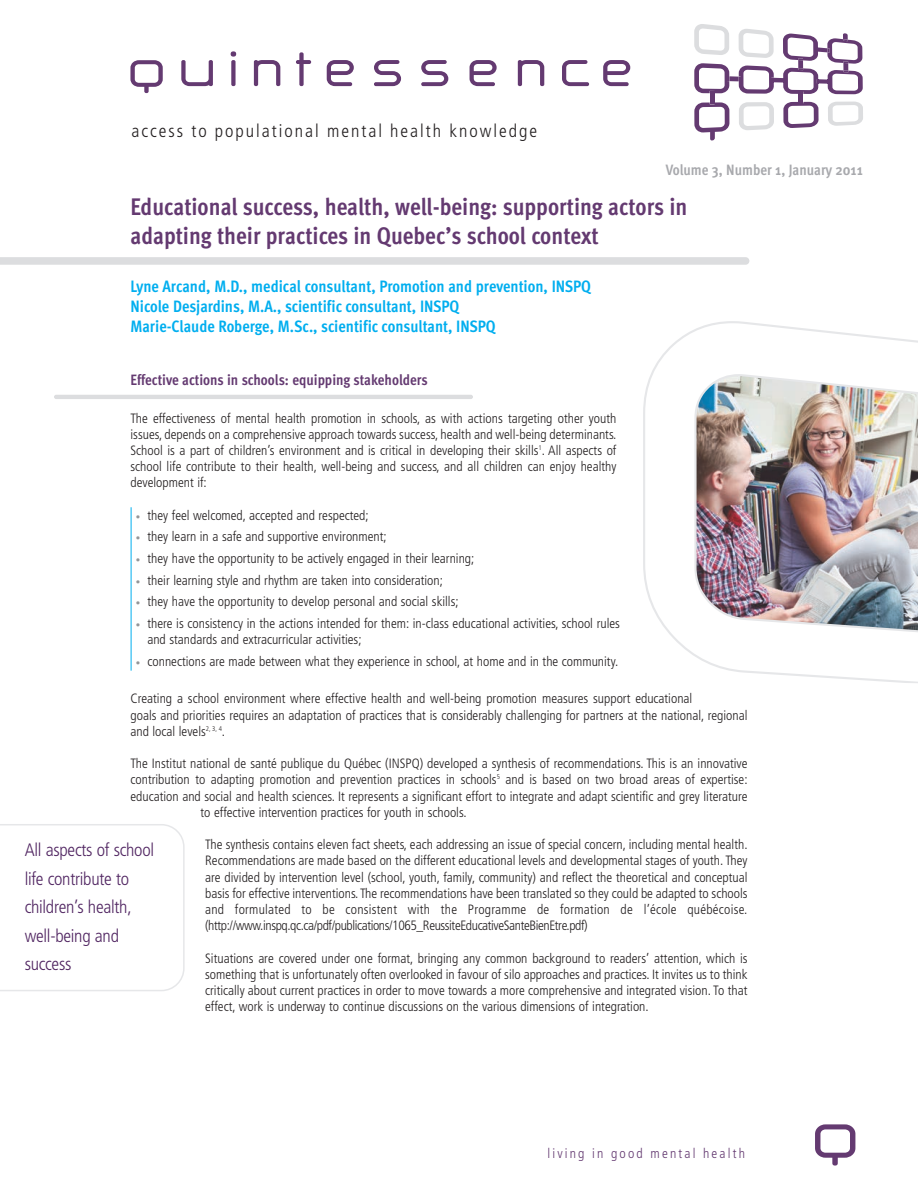
<style>
.page{position:relative;width:918px;height:1188px;background:#fff}
.page>*{position:absolute;margin:0;border:0;box-sizing:border-box;transform-origin:0 0}
.t1{font:700 24px/28.8px "Meta Cond";color:#643a71}
.t2{font:300 condensed 18px/28.5px "Frutiger";letter-spacing:-.015em;color:#512662}
.t3{font:300 condensed 18px "Frutiger";letter-spacing:.11em;color:#231f20}
.t4{font:700 16.5px/19.8px "Meta Cond";color:#00aeef}
.t5{font:700 15px "Meta Cond";color:#643a71}
.t6{font:700 15px "Meta Cond";color:#a8a9ad}
.t7{font:300 condensed 13.65px "Frutiger";letter-spacing:.16em;color:#643a71}
.t8{font:300 condensed 13.5px/16.2px "Frutiger";color:#231f20;text-align:justify}
.s1{font-size:9px;color:#939598}
</style>
<div class="page">
<svg style="left:694px;top:24px;width:35px;height:31px"></svg>
<svg style="left:739px;top:29px;width:35px;height:29px"></svg>
<svg style="left:739px;top:102px;width:35px;height:28px"></svg>
<svg style="left:828px;top:102px;width:35px;height:24px"></svg>
<div style="left:798px;top:94px;width:5px;height:8px;background:#643a71"></div>
<svg style="left:783px;top:102px;width:36px;height:26px"></svg>
<div style="left:710px;top:93px;width:5px;height:10px;background:#643a71"></div>
<div style="left:729px;top:76px;width:10px;height:5px;background:#643a71"></div>
<svg style="left:694px;top:63px;width:35px;height:30px"></svg>
<div style="left:774px;top:78px;width:9px;height:5px;background:#643a71"></div>
<svg style="left:739px;top:66px;width:35px;height:28px"></svg>
<svg style="left:694px;top:102px;width:35px;height:39px"></svg>
<svg style="left:783px;top:33px;width:80px;height:61px"></svg>
<svg style="left:181px;top:60px;width:32px;height:26px"></svg>
<svg style="left:231px;top:51px;width:5px;height:35px"></svg>
<svg style="left:254px;top:60px;width:26px;height:26px"></svg>
<svg style="left:296px;top:52px;width:15px;height:34px"></svg>
<svg style="left:327px;top:60px;width:27px;height:26px"></svg>
<svg style="left:374px;top:60px;width:27px;height:26px"></svg>
<svg style="left:421px;top:60px;width:27px;height:26px"></svg>
<svg style="left:470px;top:60px;width:27px;height:26px"></svg>
<svg style="left:518px;top:60px;width:26px;height:26px"></svg>
<svg style="left:562px;top:60px;width:27px;height:26px"></svg>
<svg style="left:603px;top:60px;width:27px;height:26px"></svg>
<svg style="left:130px;top:60px;width:33px;height:33px"></svg>
<svg style="left:815px;top:1124px;width:40px;height:42px"></svg>
<svg style="left:0;top:257px;width:749px;height:8px;background:#dddee0"></svg>
<hr style="left:54px;top:395px;width:419px;height:4px;background:#dcdddf;border-radius:2px">
<img style="left:643px;top:321px;width:275px;height:362px">
<hr style="left:131px;top:507px;width:1px;height:164px;background:#00aeef">
<svg style="left:0;top:824px;width:185px;height:167px"></svg>
<h2 class="t3" style="left:132px;top:124px;width:407px">access to populational mental health knowledge</h2>
<p class="t6" style="left:666px;top:164px;width:199px">Volume 3, Number 1, January 2011</p>
<h1 class="t1" style="left:130px;top:195px;width:558px">Educational success, health, well-being: supporting actors in adapting their practices in Quebec’s school context</h1>
<p class="t4" style="left:130px;top:278px;width:462px">Lyne Arcand, M.D., medical consultant, Promotion and prevention, INSPQ<br>Nicole Desjardins, M.A., scientific consultant, INSPQ<br>Marie-Claude Roberge, M.Sc., scientific consultant, INSPQ</p>
<p class="t5" style="left:130px;top:374px;width:299px">Effective actions in schools: equipping stakeholders</p>
<p class="t8" style="left:130px;top:411px;width:488px">The effectiveness of mental health promotion in schools, as with actions targeting other youth issues, depends on a comprehensive approach towards success, health and well-being determinants.<br>School is a part of children’s environment and is critical in developing their skills<sup>1</sup>. All aspects of school life contribute to their health, well-being and success, and all children can enjoy healthy development if:</p>
<p class="t8" style="left:136px;top:508px;width:234px"><span class="s1">•</span> they feel welcomed, accepted and respected;</p>
<p class="t8" style="left:136px;top:530px;width:252px"><span class="s1">•</span> they learn in a safe and supportive environment;</p>
<p class="t8" style="left:136px;top:551px;width:340px"><span class="s1">•</span> they have the opportunity to be actively engaged in their learning;</p>
<p class="t8" style="left:136px;top:573px;width:309px"><span class="s1">•</span> their learning style and rhythm are taken into consideration;</p>
<p class="t8" style="left:136px;top:595px;width:324px"><span class="s1">•</span> they have the opportunity to develop personal and social skills;</p>
<p class="t8" style="left:147px;top:616px;width:474px;text-indent:-11px"><span class="s1">•</span> there is consistency in the actions intended for them: in-class educational activities, school rules and standards and extracurricular activities;</p>
<p class="t8" style="left:136px;top:654px;width:484px"><span class="s1">•</span> connections are made between what they experience in school, at home and in the community.</p>
<p class="t8" style="left:131px;top:692px;width:619px;text-align:left">Creating a school environment where effective health and well-being promotion measures support educational<br>goals and priorities requires an adaptation of practices that is considerably challenging for partners at the national, regional and local levels<sup>2,</sup> <sup>3,</sup> <sup>4</sup>.</p>
<p class="t8" style="left:130px;top:757px;width:619px">The Institut national de santé publique du Québec (INSPQ) developed a synthesis of recommendations. This is an innovative</p>
<p class="t8" style="left:130px;top:773px;width:619px">contribution to adapting promotion and prevention practices in schools<sup>5</sup> and is based on two broad areas of expertise:</p>
<p class="t8" style="left:131px;top:789px;width:619px">education and social and health sciences. It represents a significant effort to integrate and adapt scientific and grey literature</p>
<p class="t8" style="left:201px;top:805px;width:268px">to effective intervention practices for youth in schools.</p>
<p class="t8" style="left:205px;top:838px;width:544px">The synthesis contains eleven fact sheets, each addressing an issue of special concern, including mental health.<br>Recommendations are made based on the different educational levels and developmental stages of youth. They are divided by intervention level (school, youth, family, community) and reflect the theoretical and conceptual basis for effective interventions.The recommendations have been translated so they could be adapted to schools and formulated to be consistent with the Programme de formation de l’école québécoise. (http://www.inspq.qc.ca/pdf/publications/1065_ReussiteEducativeSanteBienEtre.pdf)</p>
<p class="t8" style="left:205px;top:951px;width:544px">Situations are covered under one format, bringing any common background to readers’ attention, which is something that is unfortunately often overlooked in favour of silo approaches and practices. It invites us to think critically about current practices in order to move towards a more comprehensive and integrated vision. To that effect, work is underway to continue discussions on the various dimensions of integration.</p>
<h2 class="t2" style="left:25px;top:837px;width:131px">All aspects of school life contribute to children’s health, well-being and success</h2>
<p class="t7" style="left:547px;top:1147px;width:199px">living in good mental health</p>
</div>
